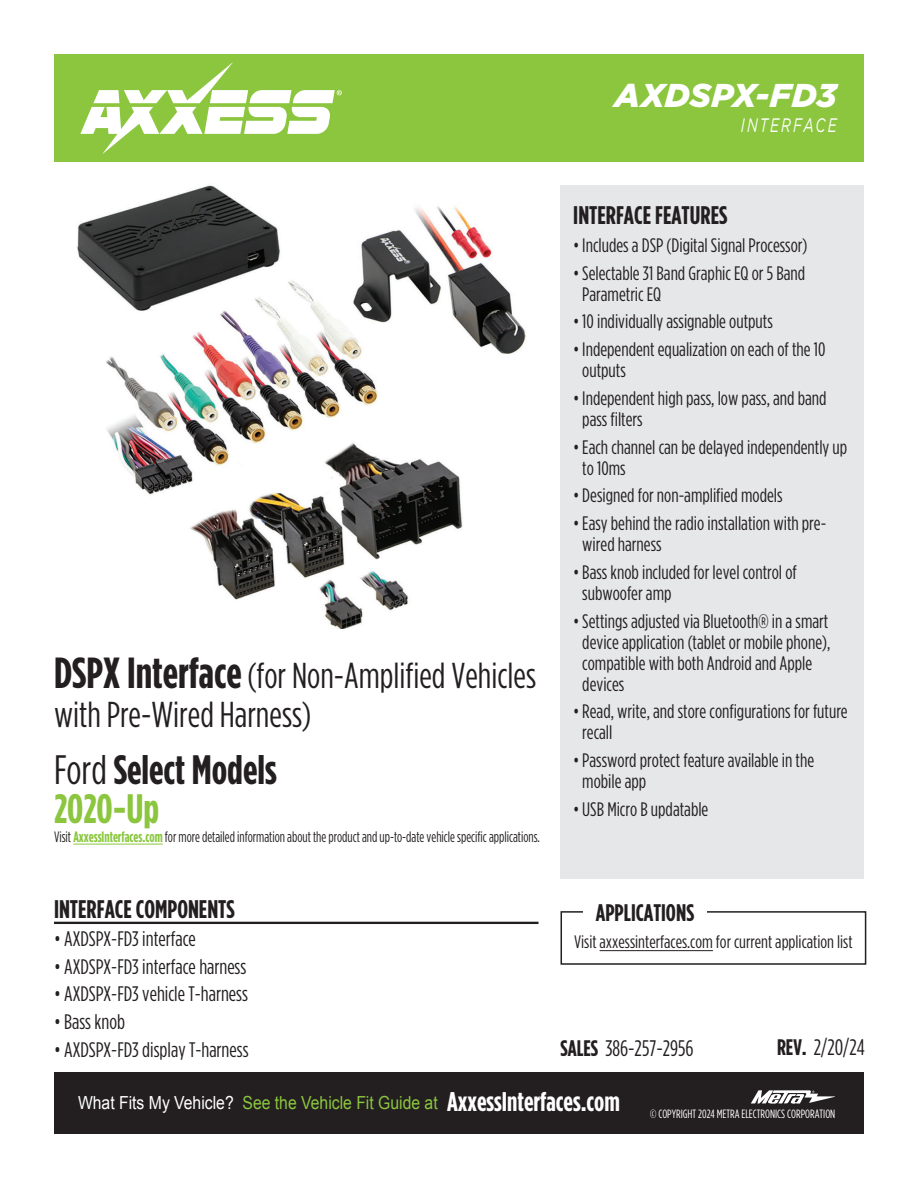
<style>
.page{position:relative;width:918px;height:1188px;background:#fff}
.page>*{position:absolute;margin:0;border:0;box-sizing:border-box;transform-origin:0 0}
.t1{font:700 41.1px/39px "Gotham Condensed";color:#231f20}
.t2{font:36px/39px "Gotham Condensed";color:#231f20}
.t3{font:italic 900 33px "Gotham";color:#fff}
.t4{font:700 27px "Gotham Condensed";color:#fff}
.t5{font:700 25.5px "Gotham Condensed";color:#231f20}
.t6{font:700 24px "Gotham Condensed";color:#231f20}
.t7{font:22.5px "Gotham Condensed";color:#231f20}
.t8{font:21px "Gotham Condensed";color:#231f20}
.t9{font:19.5px/21px "Gotham Condensed";color:#231f20}
.t10{font:italic 19.5px "Gotham";letter-spacing:.15em;color:#fff;scale:.7 1}
.t11{font:18px "Gotham Condensed";color:#231f20}
.t12{font:18px "Arial";color:#8bc63e;scale:.88 1}
.t13{font:15px "Gotham Condensed";color:#231f20;scale:.93 1}
.t14{font:12px "Gotham Condensed";color:#fff}
.s1{font-weight:700;font-size:43.5px}
.s2{font-weight:400}
.s3{color:#8bc63e}
.s4{font-weight:700;color:#8bc63e}
.s5{font-weight:700}
.s6{color:#fff}
</style>
<div class="page">
<div style="left:54px;top:1072px;width:810px;height:62px;background:#231f20"></div>
<div style="left:54px;top:54px;width:810px;height:108px;background:#8bc63e"></div>
<svg style="left:80px;top:62px;width:262px;height:92px"></svg>
<svg style="left:751px;top:1090px;width:84px;height:14px"></svg>
<div style="left:561px;top:186px;width:303px;height:693px;background:#e6e7e9"></div>
<hr style="left:54px;top:922px;width:484px;height:2px;background:#231f20">
<hr style="left:73px;top:844px;width:90px;height:1px;background:#8bc63e">
<div style="left:561px;top:911px;width:305px;height:54px;border:2px solid #231f20"></div>
<hr style="left:600px;top:950px;width:113px;height:1px;background:#231f20">
<div style="left:583px;top:901px;width:124px;height:20px;background:#fff"></div>
<img style="left:77px;top:185px;width:449px;height:444px">
<h3 class="t3" style="left:615px;top:77px;width:224px">AXDSPX-FD3</h3>
<p class="t10" style="left:741px;top:115px;width:138px">INTERFACE</p>
<h2 class="t2" style="left:54px;top:655px;width:484px"><span class="s1">DSPX Interface</span> (for Non-Amplified Vehicles with Pre-Wired Harness)</h2>
<h1 class="t1" style="left:54px;top:749px;width:224px"><span class="s2">Ford</span> Select Models<br><span class="s3">2020-Up</span></h1>
<p class="t13" style="left:54px;top:829px;width:524px">Visit <span class="s4">AxxessInterfaces.com</span> for more detailed information about the product and up-to-date vehicle specific applications.</p>
<h3 class="t5" style="left:573px;top:201px;width:156px">INTERFACE FEATURES</h3>
<p class="t9" style="left:573px;top:234px;width:236px">•Includes a DSP (Digital Signal Processor)</p>
<p class="t9" style="left:582px;top:262px;width:224px;text-indent:-9px">•Selectable 31 Band Graphic EQ or 5 Band<br>Parametric EQ</p>
<p class="t9" style="left:573px;top:311px;width:201px">•10 individually assignable outputs</p>
<p class="t9" style="left:582px;top:339px;width:245px;text-indent:-9px">•Independent equalization on each of the 10 outputs</p>
<p class="t9" style="left:582px;top:387px;width:246px;text-indent:-9px">•Independent high pass, low pass, and band pass filters</p>
<p class="t9" style="left:582px;top:436px;width:266px;text-indent:-9px">•Each channel can be delayed independently up to 10ms</p>
<p class="t9" style="left:573px;top:485px;width:211px">• Designed for non-amplified models</p>
<p class="t9" style="left:582px;top:513px;width:246px;text-indent:-9px">•Easy behind the radio installation with pre&shy;wired harness</p>
<p class="t9" style="left:582px;top:561px;width:216px;text-indent:-9px">•Bass knob included for level control of subwoofer amp</p>
<p class="t9" style="left:582px;top:610px;width:250px;text-indent:-9px">•Settings adjusted via Bluetooth® in a smart device application (tablet or mobile phone), compatible with both Android and Apple devices</p>
<p class="t9" style="left:582px;top:701px;width:267px;text-indent:-9px">•Read, write, and store configurations for future recall</p>
<p class="t9" style="left:582px;top:750px;width:233px;text-indent:-9px">•Password protect feature available in the mobile app</p>
<p class="t9" style="left:573px;top:798px;width:137px">• USB Micro B updatable</p>
<h3 class="t5" style="left:54px;top:895px;width:182px">INTERFACE COMPONENTS</h3>
<p class="t8" style="left:54px;top:927px;width:143px">• AXDSPX-FD3 interface</p>
<p class="t8" style="left:54px;top:955px;width:194px">• AXDSPX-FD3 interface harness</p>
<p class="t8" style="left:54px;top:983px;width:196px">• AXDSPX-FD3 vehicle T-harness</p>
<p class="t8" style="left:54px;top:1011px;width:73px">• Bass knob</p>
<p class="t8" style="left:54px;top:1038px;width:196px">• AXDSPX-FD3 display T-harness</p>
<p class="t6" style="left:596px;top:899px;width:100px">APPLICATIONS</p>
<p class="t11" style="left:574px;top:932px;width:280px">Visit axxessinterfaces.com for current application list</p>
<p class="t7" style="left:561px;top:1036px;width:135px"><span class="s5">SALES</span> 386-257-2956</p>
<p class="t7" style="left:777px;top:1035px;width:89px"><span class="s5">REV.</span> 2/20/24</p>
<p class="t12" style="left:78px;top:1091px;width:410px"><span class="s6">What Fits My Vehicle?</span> See the Vehicle Fit Guide at</p>
<h3 class="t4" style="left:447px;top:1087px;width:174px">AxxessInterfaces.com</h3>
<p class="t14" style="left:650px;top:1107px;width:187px">© COPYRIGHT 2024 METRA ELECTRONICS CORPORATION</p>
</div>
